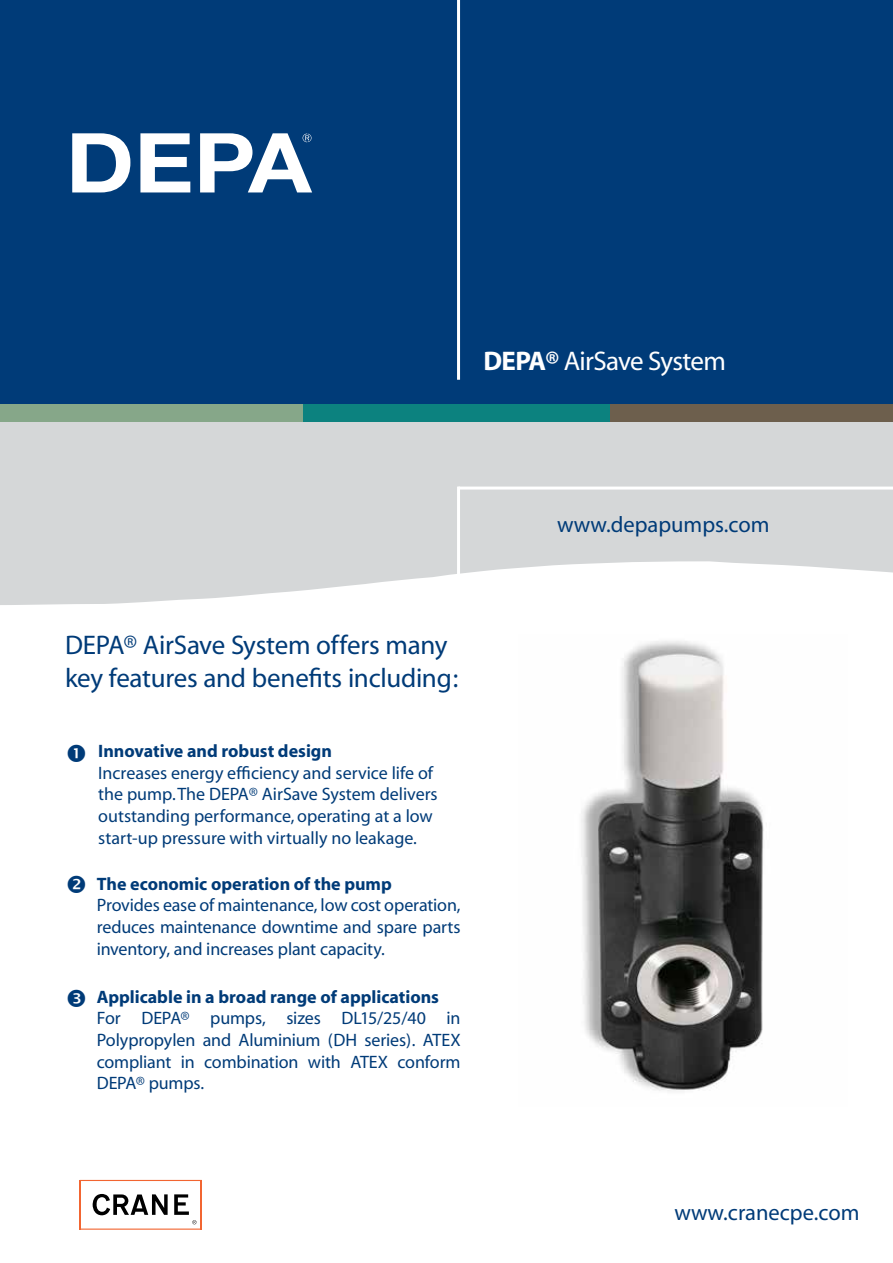
<style>
.page{position:relative;width:893px;height:1263px;background:#fff}
.page>*{position:absolute;margin:0;border:0;box-sizing:border-box;transform-origin:0 0}
.t1{font:27px/32.4px "Myriad";letter-spacing:-.01em;color:#003b78}
.t2{font:27px "Myriad";letter-spacing:-.03em;color:#fff}
.t3{font:22.5px "Myriad";color:#003b78}
.t4{font:18px/21.6px "Myriad";color:#003b78;text-align:justify}
.t5{font:700 18px "Myriad";color:#003b78}
.s1{font-weight:700}
</style>
<div class="page">
<div style="left:0;top:0;width:893px;height:416px;background:#003b78"></div>
<div style="left:0;top:421px;width:893px;height:301px;background:#d5d7d8"></div>
<svg style="left:0;top:561px;width:893px;height:161px;background:#f8f8f9"></svg>
<hr style="left:458px;top:487px;width:435px;height:3px;background:#fff">
<hr style="left:457px;top:487px;width:3px;height:112px;background:#fff">
<div style="left:0;top:404px;width:304px;height:18px;background:#86a789"></div>
<div style="left:303px;top:404px;width:308px;height:18px;background:#0c827f"></div>
<div style="left:611px;top:404px;width:282px;height:18px;background:#6d5f4d"></div>
<hr style="left:457px;top:0;width:3px;height:380px;background:#fff">
<img style="left:518px;top:634px;width:329px;height:457px">
<svg style="left:72px;top:133px;width:58px;height:59px"></svg>
<svg style="left:140px;top:133px;width:50px;height:59px"></svg>
<svg style="left:200px;top:133px;width:112px;height:59px"></svg>
<svg style="left:93px;top:1194px;width:75px;height:21px"></svg>
<hr style="left:81px;top:1228px;width:121px;height:2px;background:#f26531">
<hr style="left:201px;top:1180px;width:1px;height:50px;background:#f26531">
<hr style="left:80px;top:1180px;width:122px;height:1px;background:#f26531">
<hr style="left:80px;top:1180px;width:1px;height:50px;background:#f26531">
<svg style="left:174px;top:1194px;width:22px;height:30px"></svg>
<h1 class="t2" style="left:483px;top:347px;width:244px"><span class="s1">DEPA®</span> AirSave System</h1>
<h1 class="t1" style="left:65px;top:630px;width:395px">DEPA® AirSave System offers many key features and benefits including:</h1>
<p class="t5" style="left:98px;top:742px;width:235px">Innovative and robust design</p>
<p class="t4" style="left:98px;top:763px;width:341px;text-align:left">Increases energy efficiency and service life of the pump. The DEPA® AirSave System delivers outstanding performance, operating at a low start-up pressure with virtually no leakage.</p>
<p class="t5" style="left:97px;top:874px;width:297px">The economic operation of the pump</p>
<p class="t4" style="left:97px;top:895px;width:365px">Provides ease of maintenance, low cost operation, reduces maintenance downtime and spare parts inventory, and increases plant capacity.</p>
<p class="t5" style="left:97px;top:987px;width:344px">Applicable in a broad range of applications</p>
<p class="t4" style="left:97px;top:1008px;width:365px">For DEPA® pumps, sizes DL15/25/40 in Polypropylen and Aluminium (DH series). ATEX compliant in combination with ATEX conform DEPA® pumps.</p>
<p class="t3" style="left:557px;top:513px;width:214px">www.depapumps.com</p>
<p class="t3" style="left:674px;top:1202px;width:186px">www.cranecpe.com</p>
</div>
